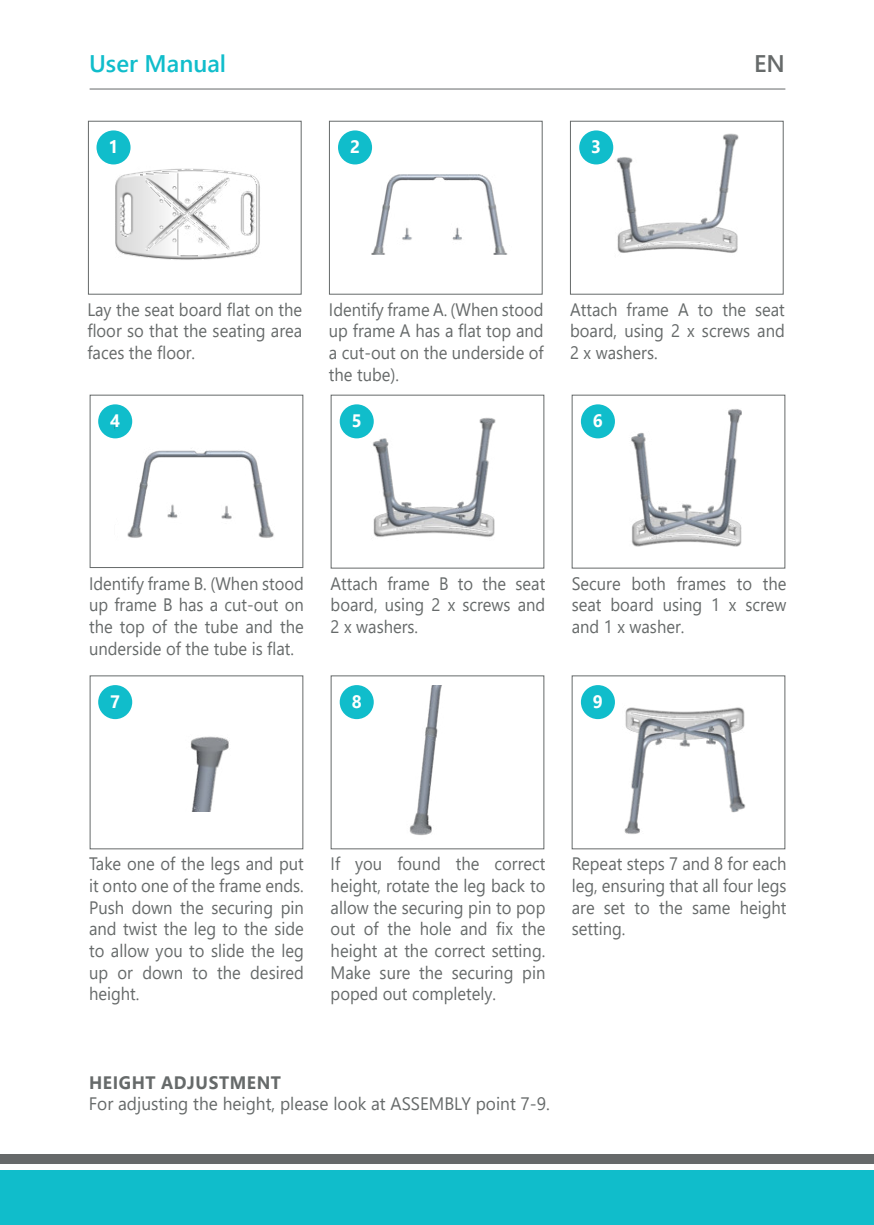
<style>
.page{position:relative;width:874px;height:1225px;background:#fff}
.page>*{position:absolute;margin:0;border:0;box-sizing:border-box;transform-origin:0 0}
.t1{font:600 24px "Segoe UI";color:#10bdcb}
.t2{font:600 24px "Segoe UI";color:#666a6a}
.t3{font:18px/21.6px "Segoe UI";color:#666a6a;text-align:justify;scale:.92 1}
.t4{font:18px "Segoe UI";color:#666a6a;scale:.96 1}
.t5{font:700 18px "Segoe UI";letter-spacing:.035em;color:#666a6a;scale:.96 1}
.t6{font:700 18px "Segoe UI";color:#fff;scale:.96 1}
</style>
<div class="page">
<hr style="left:90px;top:88px;width:695px;height:1px;background:#66696a">
<div style="left:0;top:1170px;width:873px;height:55px;background:#10bdcb"></div>
<div style="left:0;top:1154px;width:873px;height:9px;background:#66696a"></div>
<img style="left:370px;top:418px;width:126px;height:119px">
<img style="left:190px;top:736px;width:39px;height:75px">
<img style="left:615px;top:133px;width:124px;height:120px">
<img style="left:631px;top:409px;width:109px;height:138px">
<img style="left:393px;top:685px;width:111px;height:165px">
<img style="left:115px;top:151px;width:145px;height:109px">
<img style="left:371px;top:175px;width:137px;height:79px">
<img style="left:624px;top:707px;width:122px;height:127px">
<div style="left:88px;top:121px;width:213px;height:174px;border:1px solid #666a6a"></div>
<div style="left:90px;top:675px;width:213px;height:174px;border:1px solid #666a6a"></div>
<div style="left:329px;top:121px;width:213px;height:174px;border:1px solid #666a6a"></div>
<div style="left:330px;top:395px;width:214px;height:173px;border:1px solid #666a6a"></div>
<div style="left:330px;top:675px;width:214px;height:174px;border:1px solid #666a6a"></div>
<div style="left:569px;top:121px;width:214px;height:174px;border:1px solid #666a6a"></div>
<div style="left:571px;top:395px;width:214px;height:173px;border:1px solid #666a6a"></div>
<div style="left:571px;top:675px;width:214px;height:174px;border:1px solid #666a6a"></div>
<div style="left:96px;top:130px;width:34px;height:34px;background:#10bdcb;border-radius:50%"></div>
<div style="left:98px;top:404px;width:34px;height:34px;background:#10bdcb;border-radius:50%"></div>
<div style="left:98px;top:685px;width:34px;height:34px;background:#10bdcb;border-radius:50%"></div>
<div style="left:338px;top:130px;width:34px;height:34px;background:#10bdcb;border-radius:50%"></div>
<div style="left:339px;top:404px;width:34px;height:34px;background:#10bdcb;border-radius:50%"></div>
<div style="left:339px;top:685px;width:34px;height:34px;background:#10bdcb;border-radius:50%"></div>
<div style="left:579px;top:130px;width:34px;height:34px;background:#10bdcb;border-radius:50%"></div>
<div style="left:580px;top:404px;width:34px;height:34px;background:#10bdcb;border-radius:50%"></div>
<div style="left:580px;top:685px;width:34px;height:34px;background:#10bdcb;border-radius:50%"></div>
<img style="left:115px;top:417px;width:159px;height:121px">
<div style="left:90px;top:395px;width:213px;height:173px;border:1px solid #666a6a"></div>
<h1 class="t1" style="left:89px;top:54px;width:138px">User Manual</h1>
<h1 class="t2" style="left:753px;top:54px;width:32px">EN</h1>
<p class="t6" style="left:108px;top:141px;width:12px">1</p>
<p class="t6" style="left:350px;top:141px;width:12px">2</p>
<p class="t6" style="left:591px;top:141px;width:12px">3</p>
<p class="t3" style="left:87px;top:297px;width:235px">Lay the seat board 昀氀at on the昀氀oor so that the seating area faces the 昀氀oor.</p>
<p class="t6" style="left:110px;top:414px;width:12px">4</p>
<p class="t3" style="left:329px;top:300px;width:235px">Identify frame A. (When stood up frame A has a 昀氀at top and a cut-out on the underside of the tube).</p>
<p class="t6" style="left:351px;top:414px;width:12px">5</p>
<p class="t3" style="left:570px;top:300px;width:235px">Attach frame A to the seat board, using 2 x screws and 2 x washers.</p>
<p class="t6" style="left:592px;top:414px;width:12px">6</p>
<p class="t3" style="left:89px;top:574px;width:235px">Identify frame B. (When stood up frame B has a cut-out on the top of the tube and the underside of the tube is 昀氀at.</p>
<p class="t6" style="left:110px;top:695px;width:12px">7</p>
<p class="t3" style="left:330px;top:574px;width:235px">Attach frame B to the seat board, using 2 x screws and 2 x washers.</p>
<p class="t6" style="left:351px;top:695px;width:12px">8</p>
<p class="t3" style="left:571px;top:574px;width:235px">Secure both frames to the seat board using 1 x screw and 1 x washer.</p>
<p class="t6" style="left:592px;top:695px;width:12px">9</p>
<p class="t3" style="left:89px;top:855px;width:235px">Take one of the legs and put it onto one of the frame ends.<br>Push down the securing pin and twist the leg to the side to allow you to slide the leg up or down to the desired height.</p>
<p class="t3" style="left:330px;top:855px;width:235px">If you found the correct height, rotate the leg back to allow the securing pin to pop out of the hole and 昀椀x the height at the correct setting.<br>Make sure the securing pin poped out completely.</p>
<p class="t3" style="left:571px;top:855px;width:235px">Repeat steps 7 and 8 for each leg, ensuring that all four legs are set to the same height setting.</p>
<p class="t5" style="left:89px;top:1076px;width:201px">HEIGHT ADJUSTMENT</p>
<p class="t4" style="left:89px;top:1097px;width:481px">For adjusting the height, please look at ASSEMBLY point 7-9.</p>
</div>
